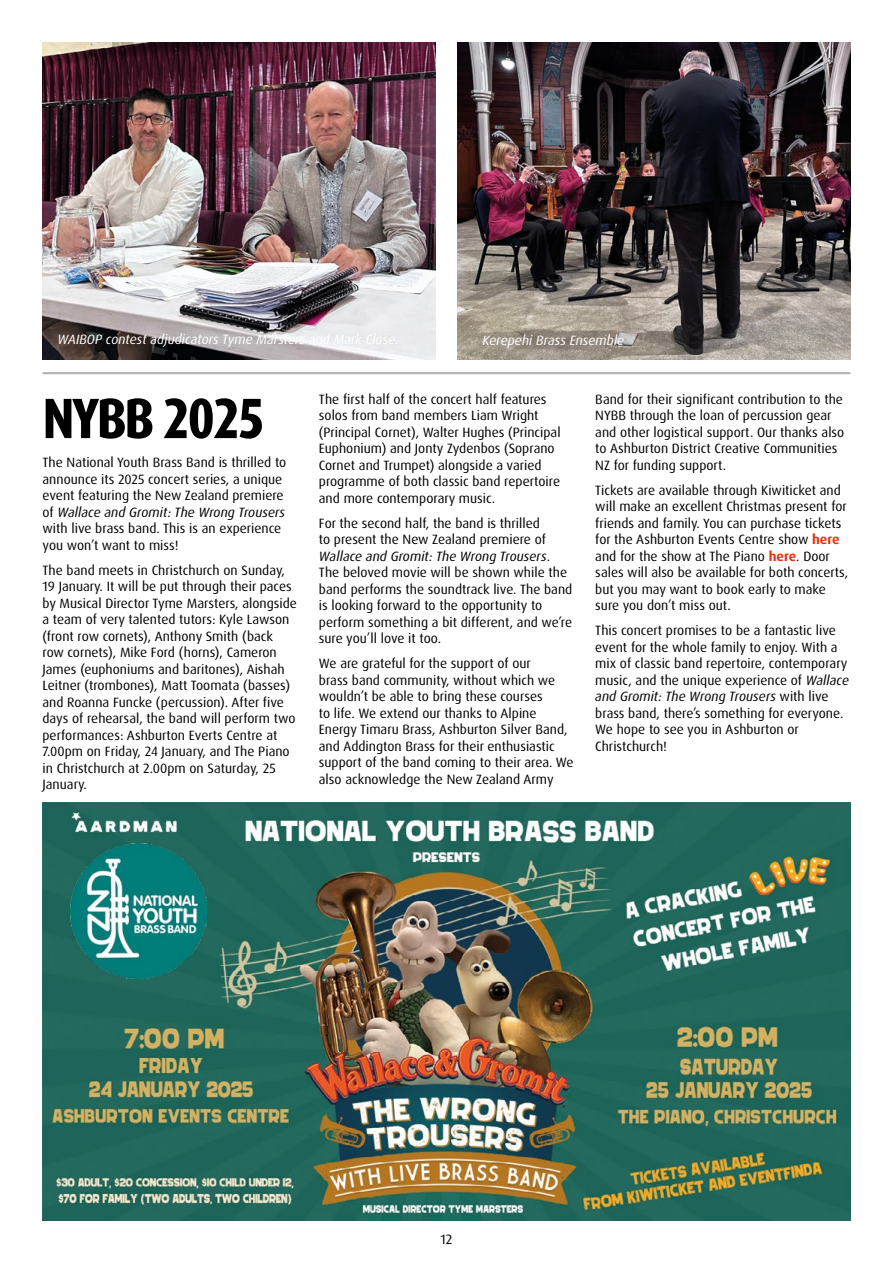
<style>
.page{position:relative;width:893px;height:1263px;background:#fff}
.page>*{position:absolute;margin:0;border:0;box-sizing:border-box;transform-origin:0 0}
.t1{font:800 condensed 57px "Dax Pro";letter-spacing:-.04em;color:#000}
.t2{font:13.5px/16.5px "Dax Pro";color:#000}
.t3{font:italic 13.5px "Dax Pro";color:#fff}
.s1{font-style:italic}
.s2{font-weight:700;color:#e63312}
</style>
<div class="page">
<img style="left:43px;top:802px;width:807px;height:418px">
<img style="left:71px;top:843px;width:135px;height:135px">
<hr style="left:43px;top:372px;width:807px;height:2px;background:#b3b2b2">
<img style="left:43px;top:43px;width:393px;height:316px">
<img style="left:457px;top:43px;width:393px;height:316px">
<p class="t3" style="left:57px;top:331px;width:343px">WAIBOP contest adjudicators Tyme Marsters and Mark Close.</p>
<p class="t3" style="left:483px;top:332px;width:143px">Kerepehi Brass Ensemble</p>
<h1 class="t1" style="left:43px;top:382px;width:224px">NYBB 2025</h1>
<p class="t2" style="left:43px;top:454px;width:245px">The National Youth Brass Band is thrilled to announce its 2025 concert series, a unique event featuring the New Zealand premiere of <span class="s1">Wallace and Gromit: The Wrong Trousers </span>with live brass band. This is an experience you won’t want to miss!</p>
<p class="t2" style="left:43px;top:562px;width:256px">The band meets in Christchurch on Sunday, 19 January. It will be put through their paces by Musical Director Tyme Marsters, alongside a team of very talented tutors: Kyle Lawson (front row cornets), Anthony Smith (back row cornets), Mike Ford (horns), Cameron James (euphoniums and baritones), Aishah Leitner (trombones), Matt Toomata (basses) and Roanna Funcke (percussion). After five days of rehearsal, the band will perform two performances: Ashburton Everts Centre at 7.00pm on Friday, 24 January, and The Piano in Christchurch at 2.00pm on Saturday, 25<br>January.</p>
<p class="t2" style="left:319px;top:391px;width:243px">The first half of the concert half features solos from band members Liam Wright (Principal Cornet), Walter Hughes (Principal Euphonium) and Jonty Zydenbos (Soprano Cornet and Trumpet) alongside a varied programme of both classic band repertoire and more contemporary music.</p>
<p class="t2" style="left:319px;top:515px;width:255px">For the second half, the band is thrilled<br>to present the New Zealand premiere of <span class="s1">Wallace and Gromit: The Wrong Trousers</span>.<br>The beloved movie will be shown while the band performs the soundtrack live. The band is looking forward to the opportunity to perform something a bit different, and we’re sure you’ll love it too.</p>
<p class="t2" style="left:319px;top:655px;width:256px">We are grateful for the support of our<br>brass band community, without which we wouldn’t be able to bring these courses<br>to life. We extend our thanks to Alpine Energy Timaru Brass, Ashburton Silver Band, and Addington Brass for their enthusiastic support of the band coming to their area. We also acknowledge the New Zealand Army</p>
<p class="t2" style="left:595px;top:391px;width:251px">Band for their significant contribution to the NYBB through the loan of percussion gear and other logistical support. Our thanks also to Ashburton District Creative Communities NZ for funding support.</p>
<p class="t2" style="left:595px;top:482px;width:254px">Tickets are available through Kiwiticket and will make an excellent Christmas present for friends and family. You can purchase tickets for the Ashburton Events Centre show <span class="s2">here </span>and for the show at The Piano <span class="s2">here</span>. Door sales will also be available for both concerts, but you may want to book early to make sure you don’t miss out.</p>
<p class="t2" style="left:595px;top:622px;width:255px">This concert promises to be a fantastic live event for the whole family to enjoy. With a mix of classic band repertoire, contemporary music, and the unique experience of <span class="s1">Wallace and Gromit: The Wrong Trousers</span> with live brass band, there’s something for everyone.<br>We hope to see you in Ashburton or Christchurch!</p>
<p class="t2" style="left:440px;top:1231px;width:13px">12</p>
</div>
